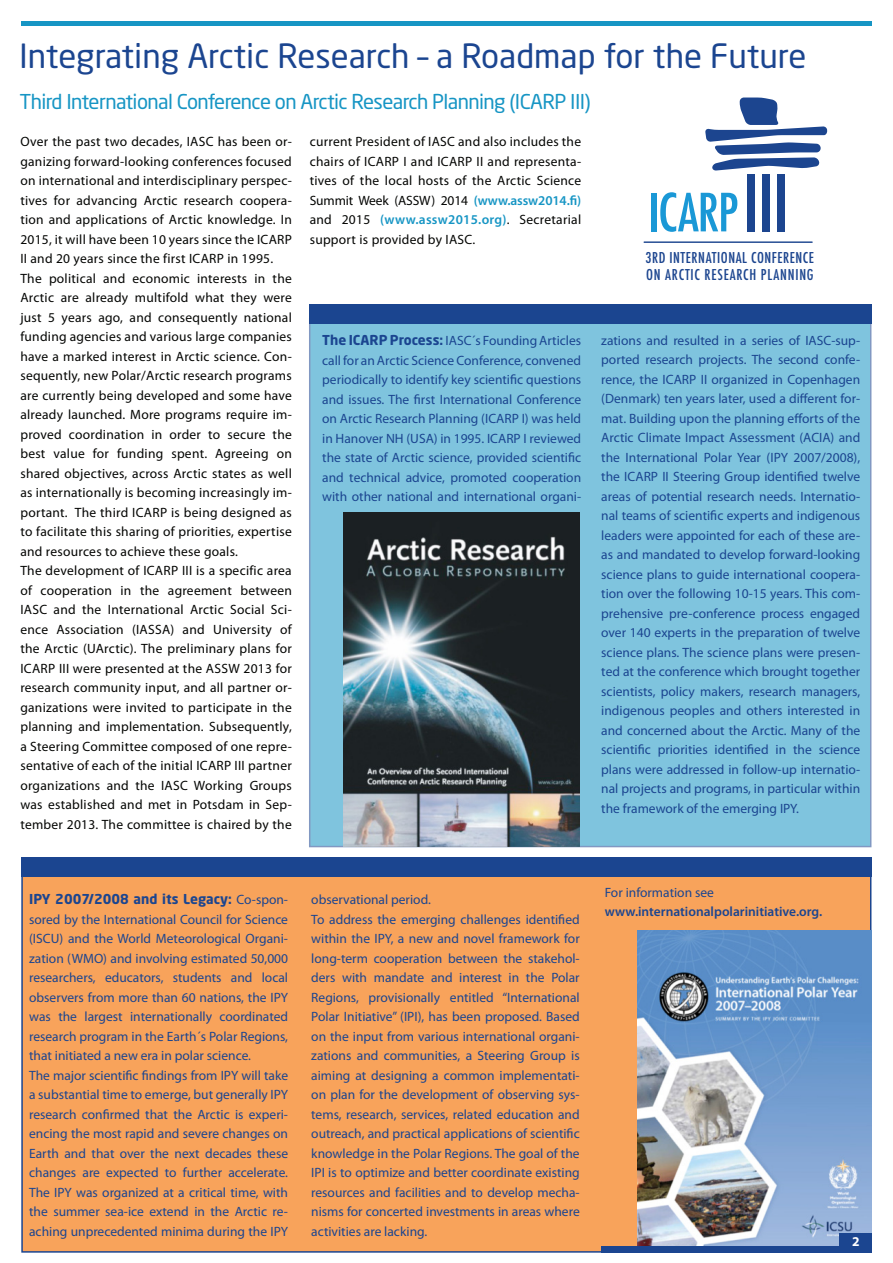
<style>
.page{position:relative;width:893px;height:1263px;background:#fff}
.page>*{position:absolute;margin:0;border:0;box-sizing:border-box;transform-origin:0 0}
.t1{font:500 condensed 51.15px "Futura";letter-spacing:-.02em;color:#1a98d6}
.t2{font:33px "Neo Sans Std";color:#1b4590}
.t3{font:20.25px "Neo Sans Std";letter-spacing:-.03em;color:#1695c4}
.t4{font:500 condensed 14.55px/17.4px "Futura";letter-spacing:.04em;color:#1c458f}
.t5{font:13.5px/19.5px "Myriad Pro";color:#1b4590;text-align:justify}
.t6{font:13.5px/19.5px "Myriad Pro";letter-spacing:.02em;color:#040503;text-align:justify}
.t7{font:600 13.5px "Myriad Pro";color:#1b4590}
.t8{font:700 13.5px "Myriad Pro";color:#fff}
.s1{font-weight:600;color:#1695c4}
.s2{font-size:75.6px;color:#1c458f}
.s3{font-family:"Neo Sans Std";font-weight:700}
</style>
<div class="page">
<div style="left:21px;top:871px;width:850px;height:382px;background:#f8a35b;border:2px solid #1b4590"></div>
<img style="left:637px;top:930px;width:234px;height:316px">
<div style="left:601px;top:1246px;width:271px;height:6px;background:#1b4590"></div>
<div style="left:839px;top:1233px;width:33px;height:19px;background:#1b4590"></div>
<div style="left:21px;top:21px;width:851px;height:5px;background:#1695c4"></div>
<svg style="left:705px;top:98px;width:122px;height:73px"></svg>
<hr style="left:644px;top:242px;width:168px;height:1px;background:#1c458f">
<div style="left:309px;top:318px;width:562px;height:529px;background:#7fc4de"></div>
<img style="left:343px;top:513px;width:237px;height:333px">
<div style="left:21px;top:857px;width:851px;height:20px;background:#1b4590"></div>
<div style="left:309px;top:304px;width:562px;height:20px;background:#1b4590"></div>
<p class="t2" style="left:19px;top:35px;width:789px">Integrating Arctic Research – a Roadmap for the Future</p>
<p class="t3" style="left:20px;top:89px;width:573px">Third International Conference on Arctic Research Planning (ICARP III)</p>
<p class="t6" style="left:20px;top:132px;width:273px">Over the past two decades, IASC has been or&shy;ganizing forward-looking conferences focused on international and interdisciplinary perspec&shy;tives for advancing Arctic research coopera&shy;tion and applications of Arctic knowledge. In 2015, it will have been 10 years since the ICARP II and 20 years since the first ICARP in 1995.</p>
<p class="t6" style="left:20px;top:268px;width:273px">The political and economic interests in the Arctic are already multifold what they were just 5 years ago, and consequently national funding agencies and various large companies have a marked interest in Arctic science. Con&shy;sequently, new Polar/Arctic research programs are currently being developed and some have already launched. More programs require im&shy;proved coordination in order to secure the best value for funding spent. Agreeing on shared objectives, across Arctic states as well as internationally is becoming increasingly im&shy;portant. The third ICARP is being designed as to facilitate this sharing of priorities, expertise and resources to achieve these goals.</p>
<p class="t6" style="left:20px;top:561px;width:273px">The development of ICARP III is a specific area of cooperation in the agreement between IASC and the International Arctic Social Sci&shy;ence Association (IASSA) and University of the Arctic (UArctic). The preliminary plans for ICARP III were presented at the ASSW 2013 for research community input, and all partner or&shy;ganizations were invited to participate in the planning and implementation. Subsequently, a Steering Committee composed of one repre&shy;sentative of each of the initial ICARP III partner organizations and the IASC Working Groups was established and met in Potsdam in Sep&shy;tember 2013. The committee is chaired by the</p>
<p class="t6" style="left:310px;top:132px;width:273px">current President of IASC and also includes the chairs of ICARP I and ICARP II and representa&shy;tives of the local hosts of the Arctic Science Summit Week (ASSW) 2014 <span class="s1">(www.assw2014.fi) </span>and 2015 <span class="s1">(www.assw2015.org)</span>. Secretarial support is provided by IASC.</p>
<p class="t1" style="left:648px;top:180px;width:142px">ICARP <span class="s2">III</span></p>
<p class="t4" style="left:646px;top:249px;width:170px">3RD INTERNATIONAL CONFERENCE<br>ON ARCTIC RESEARCH PLANNING</p>
<p class="t5" style="left:322px;top:330px;width:260px"><span class="s3">The ICARP Process:</span> IASC´s Founding Articles call for an Arctic Science Conference, convened periodically to identify key scientific questions and issues. The first International Conference on Arctic Research Planning (ICARP I) was held in Hanover NH (USA) in 1995. ICARP I reviewed the state of Arctic science, provided scientific and technical advice, promoted cooperation with other national and international organi-</p>
<p class="t5" style="left:601px;top:330px;width:260px">zations and resulted in a series of IASC-sup&shy;ported research projects. The second confe&shy;rence, the ICARP II organized in Copenhagen (Denmark) ten years later, used a different for&shy;mat. Building upon the planning efforts of the Arctic Climate Impact Assessment (ACIA) and the International Polar Year (IPY 2007/2008), the ICARP II Steering Group identified twelve areas of potential research needs. Internatio&shy;nal teams of scientific experts and indigenous leaders were appointed for each of these are&shy;as and mandated to develop forward-looking science plans to guide international coopera&shy;tion over the following 10-15 years. This com&shy;prehensive pre-conference process engaged over 140 experts in the preparation of twelve science plans. The science plans were presen&shy;ted at the conference which brought together scientists, policy makers, research managers, indigenous peoples and others interested in and concerned about the Arctic. Many of the scientific priorities identified in the science plans were addressed in follow-up internatio&shy;nal projects and programs, in particular within the framework of the emerging IPY.</p>
<p class="t5" style="left:29px;top:890px;width:260px"><span class="s3">IPY 2007/2008 and its Legacy:</span> Co-spon&shy;sored by the International Council for Science (ISCU) and the World Meteorological Organi&shy;zation (WMO) and involving estimated 50,000 researchers, educators, students and local observers from more than 60 nations, the IPY was the largest internationally coordinated research program in the Earth´s Polar Regions, that initiated a new era in polar science.</p>
<p class="t5" style="left:29px;top:1065px;width:260px">The major scientific findings from IPY will take a substantial time to emerge, but generally IPY research confirmed that the Arctic is experi&shy;encing the most rapid and severe changes on Earth and that over the next decades these changes are expected to further accelerate.<br>The IPY was organized at a critical time, with the summer sea-ice extend in the Arctic re&shy;aching unprecedented minima during the IPY</p>
<p class="t5" style="left:311px;top:890px;width:121px">observational period.</p>
<p class="t5" style="left:311px;top:909px;width:270px">To address the emerging challenges identified within the IPY, a new and novel framework for long-term cooperation between the stakehol&shy;ders with mandate and interest in the Polar Regions, provisionally entitled “International Polar Initiative” (IPI), has been proposed. Based on the input from various international organi&shy;zations and communities, a Steering Group is aiming at designing a common implementati&shy;on plan for the development of observing sys&shy;tems, research, services, related education and outreach, and practical applications of scientific knowledge in the Polar Regions. The goal of the IPI is to optimize and better coordinate existing resources and facilities and to develop mecha&shy;nisms for concerted investments in areas where activities are lacking.</p>
<p class="t5" style="left:605px;top:882px;width:111px">For information see</p>
<p class="t7" style="left:605px;top:903px;width:219px">www.internationalpolarinitiative.org.</p>
<p class="t8" style="left:852px;top:1232px;width:10px">21</p>
</div>
